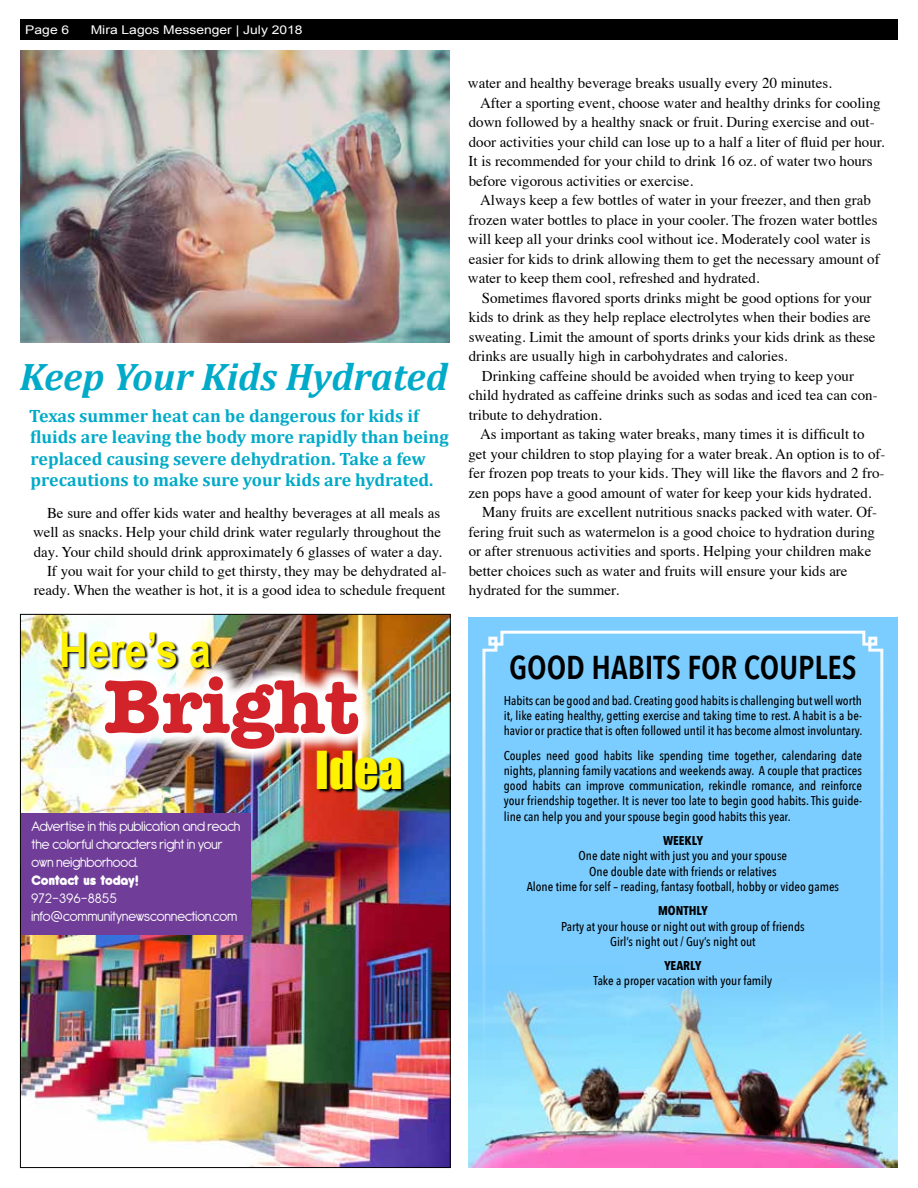
<style>
.page{position:relative;width:918px;height:1188px;background:#fff}
.page>*{position:absolute;margin:0;border:0;box-sizing:border-box;transform-origin:0 0}
.t1{font:700 78px "American Typewriter";color:#d2232a}
.t2{font:700 48px "Arial Narrow";color:#fff200}
.t3{font:48px "Impact";color:#fff200}
.t4{font:italic 700 38.55px "Cambria";color:#00aac8}
.t5{font:600 33px "Avenir Next Condensed";color:#000}
.t6{font:700 18px/21.5px "Cambria";color:#00aac8}
.t7{font:15px "Times";color:#000}
.t8{font:15px/18px "Antipasto";letter-spacing:-.04em;color:#fff}
.t9{font:800 15px "Antipasto";letter-spacing:-.045em;color:#fff}
.t10{font:500 12.75px/15.3px "Avenir Next Condensed";color:#000;text-align:justify}
.t11{font:700 12.75px "Avenir Next Condensed";color:#000}
.t12{font:12px "Arial";color:#fff;scale:1.16 1}
</style>
<div class="page">
<img style="left:22px;top:616px;width:426px;height:550px">
<img style="left:86px;top:658px;width:292px;height:110px">
<div style="left:21px;top:813px;width:229px;height:121px;background:#703e98"></div>
<svg style="left:62px;top:633px;width:152px;height:38px"></svg>
<svg style="left:317px;top:752px;width:88px;height:41px;background:#493c38"></svg>
<div style="left:468px;top:617px;width:430px;height:551px;background:#7bcdff"></div>
<img style="left:468px;top:999px;width:430px;height:45px">
<img style="left:468px;top:1044px;width:430px;height:124px">
<svg style="left:481px;top:630px;width:404px;height:494px"></svg>
<img style="left:20px;top:51px;width:430px;height:291px">
<div style="left:20px;top:20px;width:878px;height:20px;background:#000"></div>
<p class="t12" style="left:25px;top:22px;width:39px">Page 6</p>
<p class="t12" style="left:91px;top:22px;width:184px">Mira Lagos Messenger | July 2018</p>
<h3 class="t4" style="left:20px;top:350px;width:430px">Keep Your Kids Hydrated</h3>
<p class="t6" style="left:29px;top:404px;width:421px">Texas summer heat can be dangerous for kids if fluids are leaving the body more rapidly than being replaced causing severe dehydration. Take a few precautions to make sure your kids are hydrated.</p>
<p class="t7" style="left:47px;top:499px;width:395px">Be sure and offer kids water and healthy beverages at all meals as</p>
<p class="t7" style="left:33px;top:518px;width:409px">well as snacks. Help your child drink water regularly throughout the</p>
<p class="t7" style="left:34px;top:537px;width:410px">day. Your child should drink approximately 6 glasses of water a day.</p>
<p class="t7" style="left:47px;top:557px;width:401px">If you wait for your child to get thirsty, they may be dehydrated al-</p>
<p class="t7" style="left:34px;top:576px;width:413px">ready. When the weather is hot, it is a good idea to schedule frequent</p>
<h2 class="t2" style="left:59px;top:613px;width:153px">Here’s a</h2>
<h1 class="t1" style="left:104px;top:639px;width:257px">Bright</h1>
<p class="t8" style="left:31px;top:818px;width:211px">Advertise in this publication and reach the colorful characters right in your own neighborhood.</p>
<p class="t9" style="left:31px;top:871px;width:108px">Contact us today!</p>
<p class="t8" style="left:31px;top:890px;width:208px">972-396-8855 info@communitynewsconnection.com</p>
<h2 class="t3" style="left:315px;top:733px;width:89px">Idea</h2>
<p class="t7" style="left:468px;top:69px;width:365px">water and healthy beverage breaks usually every 20 minutes.</p>
<p class="t7" style="left:480px;top:89px;width:402px">After a sporting event, choose water and healthy drinks for cooling</p>
<p class="t7" style="left:469px;top:108px;width:407px">down followed by a healthy snack or fruit. During exercise and out-</p>
<p class="t7" style="left:469px;top:128px;width:417px">door activities your child can lose up to a half a liter of fluid per hour.</p>
<p class="t7" style="left:469px;top:147px;width:406px">It is recommended for your child to drink 16 oz. of water two hours</p>
<p class="t7" style="left:469px;top:167px;width:226px">before vigorous activities or exercise.</p>
<p class="t7" style="left:480px;top:186px;width:392px">Always keep a few bottles of water in your freezer, and then grab</p>
<p class="t7" style="left:469px;top:206px;width:410px">frozen water bottles to place in your cooler. The frozen water bottles</p>
<p class="t7" style="left:468px;top:225px;width:404px">will keep all your drinks cool without ice. Moderately cool water is</p>
<p class="t7" style="left:469px;top:245px;width:412px">easier for kids to drink allowing them to get the necessary amount of</p>
<p class="t7" style="left:468px;top:264px;width:293px">water to keep them cool, refreshed and hydrated.</p>
<p class="t7" style="left:482px;top:284px;width:391px">Sometimes flavored sports drinks might be good options for your</p>
<p class="t7" style="left:469px;top:303px;width:404px">kids to drink as they help replace electrolytes when their bodies are</p>
<p class="t7" style="left:469px;top:323px;width:408px">sweating. Limit the amount of sports drinks your kids drink as these</p>
<p class="t7" style="left:469px;top:342px;width:320px">drinks are usually high in carbohydrates and calories.</p>
<p class="t7" style="left:482px;top:362px;width:374px">Drinking caffeine should be avoided when trying to keep your</p>
<p class="t7" style="left:469px;top:381px;width:410px">child hydrated as caffeine drinks such as sodas and iced tea can con-</p>
<p class="t7" style="left:469px;top:401px;width:135px">tribute to dehydration.</p>
<p class="t7" style="left:480px;top:420px;width:386px">As important as taking water breaks, many times it is difficult to</p>
<p class="t7" style="left:468px;top:440px;width:419px">get your children to stop playing for a water break. An option is to of-</p>
<p class="t7" style="left:469px;top:459px;width:417px">fer frozen pop treats to your kids. They will like the flavors and 2 fro-</p>
<p class="t7" style="left:469px;top:479px;width:404px">zen pops have a good amount of water for keep your kids hydrated.</p>
<p class="t7" style="left:482px;top:498px;width:397px">Many fruits are excellent nutritious snacks packed with water. Of-</p>
<p class="t7" style="left:469px;top:518px;width:408px">fering fruit such as watermelon is a good choice to hydration during</p>
<p class="t7" style="left:469px;top:537px;width:404px">or after strenuous activities and sports. Helping your children make</p>
<p class="t7" style="left:469px;top:557px;width:380px">better choices such as water and fruits will ensure your kids are</p>
<p class="t7" style="left:469px;top:576px;width:152px">hydrated for the summer.</p>
<h3 class="t5" style="left:509px;top:639px;width:349px">GOOD HABITS FOR COUPLES</h3>
<p class="t10" style="left:504px;top:692px;width:360px">Habits can be good and bad. Creating good habits is challenging but well worth it, like eating healthy, getting exercise and taking time to rest. A habit is a be&shy;havior or practice that is often followed until it has become almost involuntary.</p>
<p class="t10" style="left:504px;top:747px;width:360px">Couples need good habits like spending time together, calendaring date nights, planning family vacations and weekends away. A couple that practices good habits can improve communication, rekindle romance, and reinforce your friendship together. It is never too late to begin good habits. This guide&shy;line can help you and your spouse begin good habits this year.</p>
<p class="t11" style="left:663px;top:833px;width:42px">WEEKLY</p>
<p class="t10" style="left:527px;top:848px;width:314px;text-align:center">One date night with just you and your spouse<br>One double date with friends or relatives<br>Alone time for self – reading, fantasy football, hobby or video games</p>
<p class="t11" style="left:658px;top:903px;width:51px">MONTHLY</p>
<p class="t10" style="left:561px;top:918px;width:245px;text-align:center">Party at your house or night out with group of friends<br>Girl’s night out / Guy’s night out</p>
<p class="t11" style="left:664px;top:958px;width:39px">YEARLY</p>
<p class="t10" style="left:594px;top:973px;width:180px">Take a proper vacation with your family</p>
</div>
